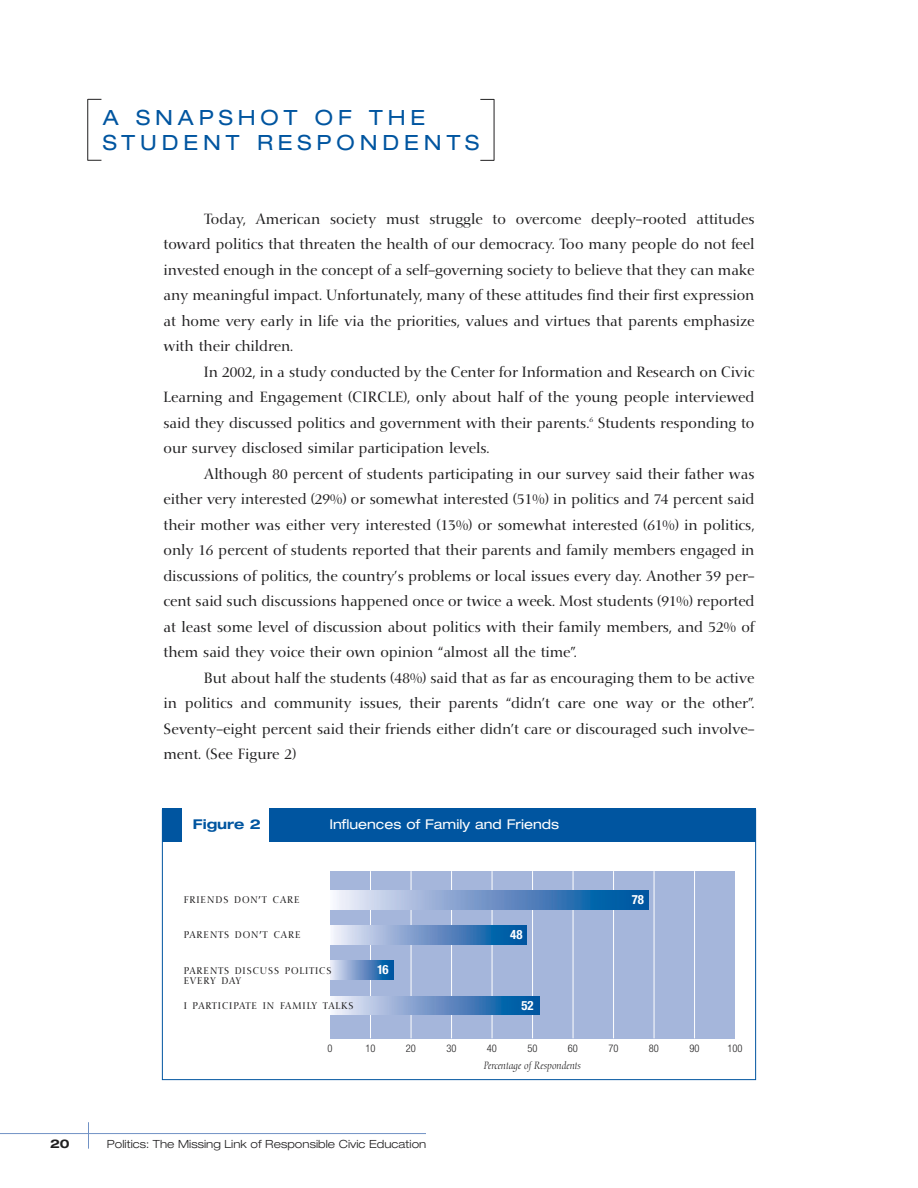
<style>
.page{position:relative;width:918px;height:1188px;background:#fff}
.page>*{position:absolute;margin:0;border:0;box-sizing:border-box;transform-origin:0 0}
.t1{font:expanded 21px/25.2px "Helvetica Neue";letter-spacing:.235em;color:#0055a0}
.t2{font:14.7px/25.5px "Nofret";color:#201f20;text-align:justify}
.t3{font:expanded 13.5px "Helvetica Neue";color:#fff}
.t4{font:700 expanded 13.5px "Helvetica Neue";color:#0055a0}
.t5{font:700 condensed 12.75px "Helvetica Neue";color:#fff}
.t6{font:700 expanded 12px "Helvetica Neue";color:#201f20}
.t7{font:300 expanded 11.25px "Helvetica Neue";letter-spacing:.005em;color:#201f20}
.t8{font:italic 300 10.5px "Nofret";color:#201f20}
.t9{font:300 condensed 10.5px "Helvetica Neue";color:#201f20}
.t10{font:9.6px "Nofret";letter-spacing:.07em;color:#201f20}
.t11{font:9.6px "Nofret";letter-spacing:.09em;color:#201f20}
.t12{font:9.6px "Nofret";letter-spacing:.06em;color:#201f20}
.s1{font-size:12.75px}
</style>
<div class="page">
<hr style="left:0;top:1133px;width:426px;height:1px;background:#7192c5">
<svg style="left:88px;top:1122px;width:1px;height:27px"></svg>
<svg style="left:88px;top:99px;width:13px;height:1px"></svg>
<svg style="left:88px;top:160px;width:13px;height:1px"></svg>
<hr style="left:87px;top:99px;width:1px;height:62px;background:#201f20">
<svg style="left:480px;top:160px;width:14px;height:1px"></svg>
<svg style="left:480px;top:99px;width:14px;height:1px"></svg>
<hr style="left:494px;top:99px;width:1px;height:62px;background:#201f20">
<div style="left:162px;top:808px;width:594px;height:34px;background:#0055a0"></div>
<div style="left:182px;top:808px;width:86px;height:37px;background:#fff"></div>
<div style="left:330px;top:871px;width:405px;height:167px;background:#a5b6db"></div>
<hr style="left:370px;top:871px;width:1px;height:167px;background:#fff">
<hr style="left:411px;top:871px;width:1px;height:167px;background:#fff">
<hr style="left:451px;top:871px;width:1px;height:167px;background:#fff">
<hr style="left:492px;top:871px;width:1px;height:167px;background:#fff">
<hr style="left:532px;top:871px;width:1px;height:167px;background:#fff">
<hr style="left:573px;top:871px;width:1px;height:167px;background:#fff">
<hr style="left:613px;top:871px;width:1px;height:167px;background:#fff">
<hr style="left:654px;top:871px;width:1px;height:167px;background:#fff">
<hr style="left:694px;top:871px;width:1px;height:167px;background:#fff">
<svg style="left:330px;top:996px;width:210px;height:19px;background:#6e98c8"></svg>
<svg style="left:330px;top:961px;width:64px;height:19px"></svg>
<svg style="left:330px;top:926px;width:197px;height:18px;background:#6e98c8"></svg>
<svg style="left:330px;top:891px;width:319px;height:18px;background:#6e98c9"></svg>
<h1 class="t1" style="left:103px;top:107px;width:378px">A SNAPSHOT OF THE<br>STUDENT RESPONDENTS</h1>
<p class="t2" style="left:163px;top:207px;width:593px;text-indent:41px">Today, American society must struggle to overcome deeply-rooted attitudes toward politics that threaten the health of our democracy. Too many people do not feel invested enough in the concept of a self-governing society to believe that they can make any meaningful impact. Unfortunately, many of these attitudes find their first expression at home very early in life via the priorities, values and virtues that parents emphasize with their children.</p>
<p class="t2" style="left:163px;top:360px;width:593px;text-indent:40px">In 2002, in a study conducted by the Center for Information and Research on Civic Learning and Engagement (CIRCLE), only about half of the young people interviewed said they discussed politics and government with their parents.<sup>6</sup> Students responding to our survey disclosed similar participation levels.</p>
<p class="t2" style="left:164px;top:462px;width:592px;text-indent:40px">Although 80 percent of students participating in our survey said their father was either very interested (29%) or somewhat interested (51%) in politics and 74 percent said their mother was either very interested (13%) or somewhat interested (61%) in politics, only 16 percent of students reported that their parents and family members engaged in discussions of politics, the country’s problems or local issues every day. Another 39 per&shy;cent said such discussions happened once or twice a week. Most students (91%) reported at least some level of discussion about politics with their family members, and 52% of them said they voice their own opinion “almost all the time”.</p>
<p class="t2" style="left:164px;top:666px;width:592px;text-indent:40px">But about half the students (48%) said that as far as encouraging them to be active in politics and community issues, their parents “didn’t care one way or the other”.<br>Seventy-eight percent said their friends either didn’t care or discouraged such involve&shy;ment. (See Figure 2)</p>
<p class="t4" style="left:193px;top:819px;width:69px">Figure 2</p>
<p class="t3" style="left:329px;top:819px;width:231px">Influences of Family and Friends</p>
<p class="t11" style="left:184px;top:896px;width:117px">FRIENDS DON<span class="s1">’</span>T CARE</p>
<p class="t5" style="left:632px;top:895px;width:14px">78</p>
<p class="t10" style="left:184px;top:931px;width:118px">PARENTS DON<span class="s1">’</span>T CARE</p>
<p class="t5" style="left:510px;top:930px;width:14px">48</p>
<p class="t11" style="left:184px;top:966px;width:149px">PARENTS DISCUSS POLITICS</p>
<p class="t5" style="left:377px;top:965px;width:13px">16</p>
<p class="t12" style="left:184px;top:977px;width:59px">EVERY DAY</p>
<p class="t10" style="left:184px;top:1001px;width:171px">I PARTICIPATE IN FAMILY TALKS</p>
<p class="t5" style="left:521px;top:1000px;width:14px">52</p>
<p class="t9" style="left:327px;top:1045px;width:7px">0</p>
<p class="t9" style="left:365px;top:1045px;width:12px">10</p>
<p class="t9" style="left:406px;top:1045px;width:12px">20</p>
<p class="t9" style="left:446px;top:1045px;width:12px">30</p>
<p class="t9" style="left:487px;top:1045px;width:12px">40</p>
<p class="t9" style="left:527px;top:1045px;width:12px">50</p>
<p class="t9" style="left:568px;top:1045px;width:12px">60</p>
<p class="t9" style="left:608px;top:1045px;width:12px">70</p>
<p class="t9" style="left:649px;top:1045px;width:12px">80</p>
<p class="t9" style="left:689px;top:1045px;width:12px">90</p>
<p class="t9" style="left:727px;top:1045px;width:17px">100</p>
<p class="t8" style="left:484px;top:1061px;width:99px">Percentage of Respondents</p>
<p class="t6" style="left:50px;top:1139px;width:21px">20</p>
<p class="t7" style="left:107px;top:1139px;width:321px">Politics: The Missing Link of Responsible Civic Education</p>
</div>
